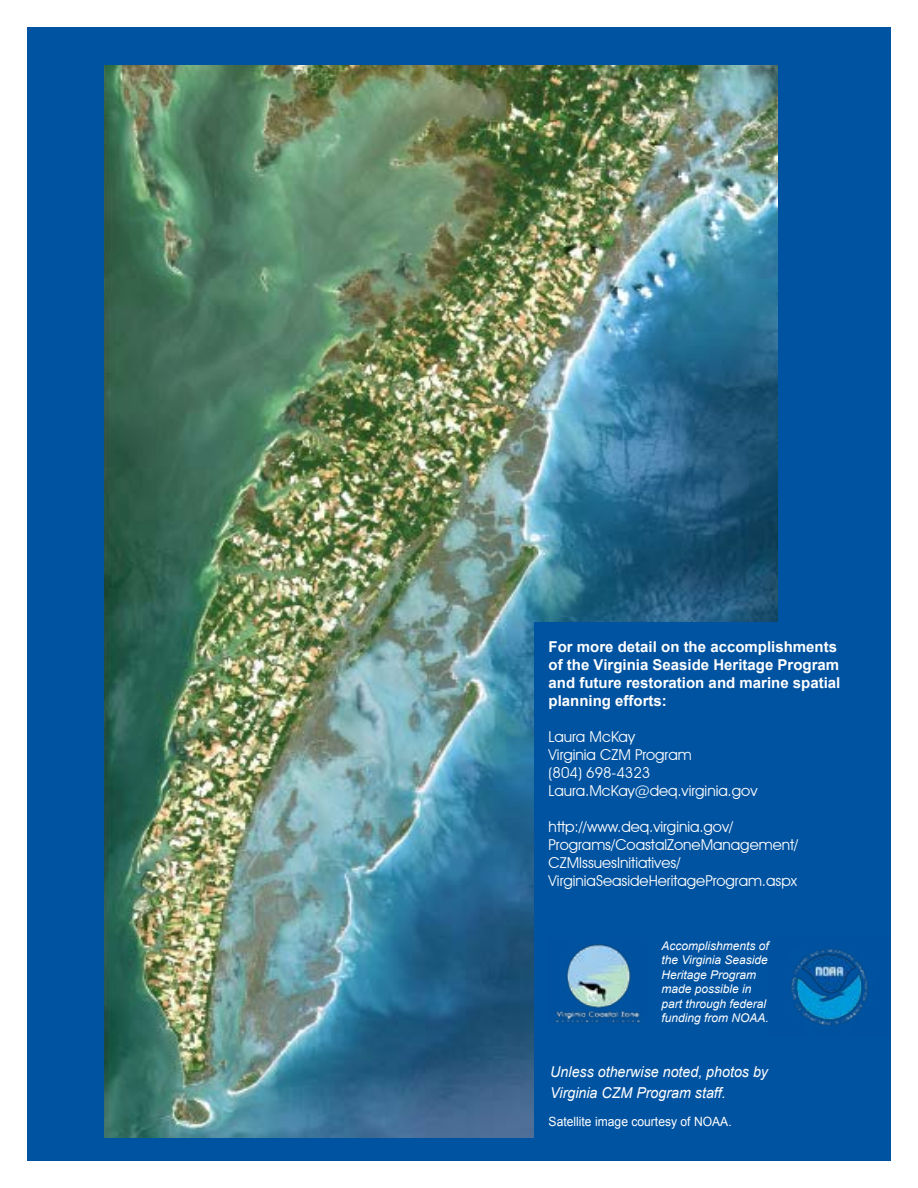
<style>
.page{position:relative;width:918px;height:1188px;background:#fff}
.page>*{position:absolute;margin:0;border:0;box-sizing:border-box;transform-origin:0 0}
.t1{font:15px/18px "Avant Garde IT Cby BT";color:#fff}
.t2{font:700 15px/18px "Arial";color:#fff}
.t3{font:italic 15px/21.5px "Arial";color:#fff;scale:.95 1}
.t4{font:12.75px "Arial";color:#fff;scale:.95 1}
.t5{font:italic 12px/14.4px "Arial";color:#fff}
</style>
<div class="page">
<div style="left:27px;top:27px;width:864px;height:1134px;background:#0053a1"></div>
<img style="left:104px;top:66px;width:673px;height:1071px">
<div style="left:534px;top:622px;width:344px;height:525px;background:#0053a1"></div>
<img style="left:555px;top:944px;width:85px;height:80px">
<img style="left:790px;top:949px;width:79px;height:77px">
<p class="t2" style="left:549px;top:638px;width:293px">For more detail on the accomplishments of the Virginia Seaside Heritage Program and future restoration and marine spatial planning efforts:</p>
<p class="t1" style="left:549px;top:727px;width:210px">Laura McKay<br>Virginia CZM Program<br>(804) 698-4323<br>Laura.McKay@deq.virginia.gov</p>
<p class="t1" style="left:549px;top:817px;width:251px">http://www.deq.virginia.gov/ Programs/CoastalZoneManagement/ CZMIssuesInitiatives/ VirginiaSeasideHeritageProgram.aspx</p>
<p class="t5" style="left:661px;top:939px;width:109px">Accomplishments of the Virginia Seaside<br>Heritage Program made possible in part through federal funding from NOAA.</p>
<p class="t3" style="left:550px;top:1061px;width:231px">Unless otherwise noted, photos by<br>Virginia CZM Program staff.</p>
<p class="t4" style="left:549px;top:1113px;width:194px">Satellite image courtesy of NOAA.</p>
</div>
